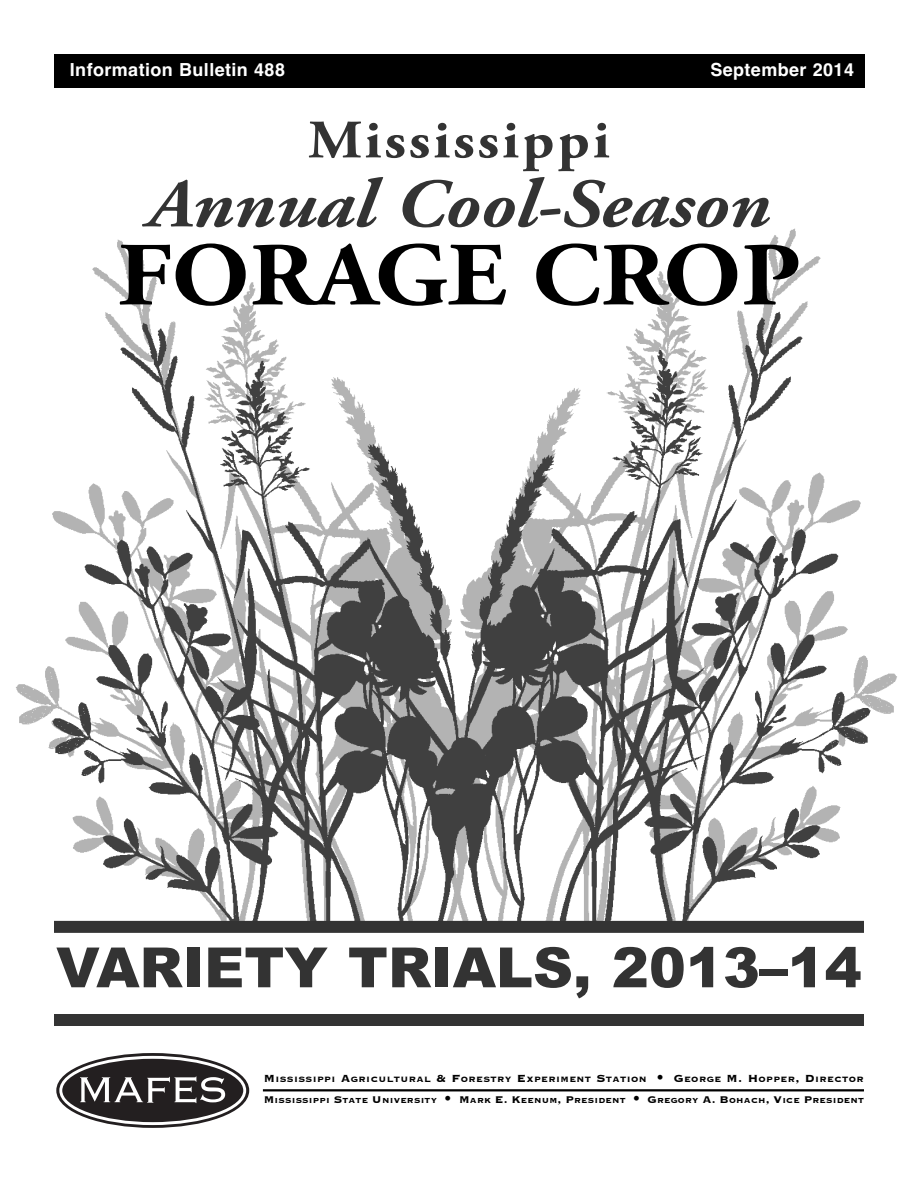
<style>
.page{position:relative;width:918px;height:1188px;background:#fff}
.page>*{position:absolute;margin:0;border:0;box-sizing:border-box;transform-origin:0 0}
.t1{font:700 90px "Adobe Garamond Pro";color:#000;scale:1.1 1}
.t2{font:italic 700 69px "Adobe Garamond Pro";color:#333;scale:1.1 1}
.t3{font:900 55.5px "Arial";color:#333}
.t4{font:700 54px "Adobe Garamond Pro";letter-spacing:.05em;color:#333;scale:1.1 1}
.t5{font:700 18px "Helvetica";letter-spacing:.02em;color:#fff}
.t6{font:700 10.2px "Copperplate";letter-spacing:.04em;color:#000}
.t7{font:700 9.6px "Copperplate";letter-spacing:.025em;color:#000}
.s1{font-size:13.5px}
.s2{font-family:"Helvetica Neue LT Std";font-size:13.5px}
.s3{font-size:12.75px}
</style>
<div class="page">
<img style="left:16px;top:239px;width:240px;height:509px">
<img style="left:656px;top:228px;width:241px;height:486px">
<img style="left:49px;top:317px;width:314px;height:604px">
<img style="left:363px;top:307px;width:510px;height:614px">
<div style="left:54px;top:54px;width:810px;height:34px;background:#000"></div>
<div style="left:54px;top:1014px;width:810px;height:12px;background:#333"></div>
<div style="left:56px;top:1053px;width:193px;height:75px;border:6px solid #231f20;border-radius:50%"></div>
<div style="left:61px;top:1057px;width:184px;height:67px;background:#231f20;border-radius:50%"></div>
<div style="left:59px;top:1056px;width:187px;height:69px;border:3px solid #fff;border-radius:50%"></div>
<svg style="left:80px;top:1076px;width:145px;height:27px"></svg>
<hr style="left:263px;top:1089px;width:601px;height:2px;background:#000">
<div style="left:54px;top:921px;width:810px;height:12px;background:#333"></div>
<h3 class="t5" style="left:70px;top:59px;width:217px">Information Bulletin 488</h3>
<h3 class="t5" style="left:710px;top:59px;width:145px">September 2014</h3>
<h3 class="t4" style="left:308px;top:119px;width:276px">Mississippi</h3>
<h2 class="t2" style="left:148px;top:177px;width:567px">Annual Cool-Season</h2>
<h1 class="t1" style="left:117px;top:240px;width:623px">FORAGE CROP</h1>
<h3 class="t3" style="left:56px;top:936px;width:807px">VARIETY TRIALS, 2013–14</h3>
<p class="t6" style="left:264px;top:1073px;width:602px"><span class="s1">M</span>ISSISSIPPI <span class="s1">A</span>GRICULTURAL <span class="s1">&amp; F</span>ORESTRY <span class="s1">E</span>XPERIMENT <span class="s1">S</span>TATION <span class="s2">•</span> <span class="s1">G</span>EORGE <span class="s1">M. H</span>OPPER<span class="s1">, D</span>IRECTOR</p>
<p class="t7" style="left:264px;top:1094px;width:602px"><span class="s3">M</span>ISSISSIPPI <span class="s3">S</span>TATE <span class="s3">U</span>NIVERSITY <span class="s2">•</span> <span class="s3">M</span>ARK <span class="s3">E. K</span>EENUM<span class="s3">, P</span>RESIDENT <span class="s2">•</span> <span class="s3">G</span>REGORY <span class="s3">A. B</span>OHACH<span class="s3">, V</span>ICE <span class="s3">P</span>RESIDENT</p>
</div>
